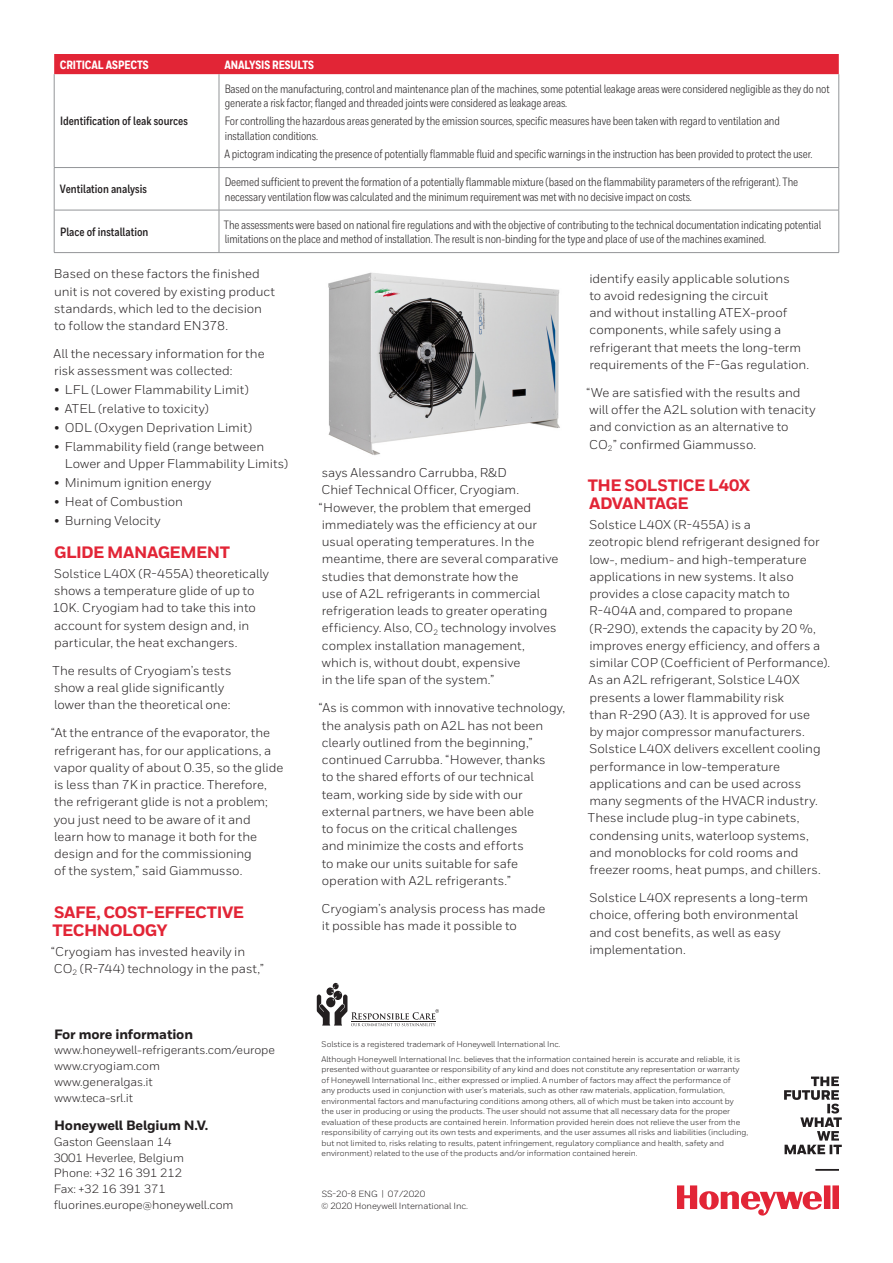
<style>
.page{position:relative;width:893px;height:1263px;background:#fff}
.page>*{position:absolute;margin:0;border:0;box-sizing:border-box;transform-origin:0 0}
.Heading_2__11_12{font:800 16.5px/18px "Honeywell Sans";letter-spacing:-.03em;color:#e22536}
.Cover__Address_Block{font:800 13.5px "Honeywell Sans";letter-spacing:-.01em;color:#231f20}
.Body__9_13_pt{font:12.75px/17.2px "Honeywell Sans";letter-spacing:-.005em;color:#231f20}
.Table__Body__nested{font:12px/14.2px "Honeywell Cond";letter-spacing:-.01em;color:#231f20}
.Cover__Address_Block-2{font:12px/15.8px "Honeywell Sans";letter-spacing:-.01em;color:#231f20}
.Table__Body__Condens{font:700 12px "Honeywell Cond";color:#231f20}
.Table__Header__Conde{font:800 12px "Honeywell Cond";letter-spacing:-.01em;color:#fff}
.Cover__Copyright{font:9px "Honeywell Sans";letter-spacing:-.01em;color:#231f20}
._25_Back__Copyright{font:8.25px/10.5px "Honeywell Sans";letter-spacing:-.01em;color:#231f20}
</style>
<div class="page">
<svg style="left:677px;top:1185px;width:162px;height:31px"></svg>
<svg style="left:784px;top:1076px;width:58px;height:95px"></svg>
<svg style="left:317px;top:983px;width:122px;height:43px"></svg>
<div style="left:54px;top:54px;width:785px;height:20px;background:#e22536"></div>
<hr style="left:219px;top:74px;width:1px;height:93px;background:#939598">
<hr style="left:54px;top:167px;width:165px;height:1px;background:#939598">
<hr style="left:54px;top:210px;width:165px;height:1px;background:#939598">
<hr style="left:54px;top:252px;width:165px;height:1px;background:#939598">
<hr style="left:219px;top:167px;width:620px;height:1px;background:#939598">
<hr style="left:219px;top:168px;width:1px;height:42px;background:#939598">
<hr style="left:219px;top:210px;width:620px;height:1px;background:#939598">
<hr style="left:219px;top:210px;width:1px;height:42px;background:#939598">
<hr style="left:219px;top:252px;width:620px;height:1px;background:#939598">
<hr style="left:838px;top:74px;width:1px;height:93px;background:#939598">
<hr style="left:838px;top:168px;width:1px;height:42px;background:#939598">
<hr style="left:838px;top:210px;width:1px;height:42px;background:#939598">
<hr style="left:54px;top:74px;width:1px;height:93px;background:#939598">
<hr style="left:54px;top:168px;width:1px;height:42px;background:#939598">
<hr style="left:54px;top:210px;width:1px;height:42px;background:#939598">
<img style="left:328px;top:272px;width:232px;height:183px">
<p class="Table__Header__Conde" style="left:60px;top:57px;width:90px">CRITICAL ASPECTS</p>
<p class="Table__Header__Conde" style="left:225px;top:57px;width:91px">ANALYSIS RESULTS</p>
<p class="Table__Body__Condens" style="left:60px;top:114px;width:129px">Identification of leak sources</p>
<p class="Table__Body__nested" style="left:225px;top:81px;width:606px">Based on the manufacturing, control and maintenance plan of the machines, some potential leakage areas were considered negligible as they do not generate a risk factor; flanged and threaded joints were considered as leakage areas.</p>
<p class="Table__Body__nested" style="left:225px;top:114px;width:557px">For controlling the hazardous areas generated by the emission sources, specific measures have been taken with regard to ventilation and installation conditions.</p>
<p class="Table__Body__nested" style="left:224px;top:147px;width:589px">A pictogram indicating the presence of potentially flammable fluid and specific warnings in the instruction has been provided to protect the user.</p>
<p class="Table__Body__Condens" style="left:60px;top:182px;width:88px">Ventilation analysis</p>
<p class="Table__Body__nested" style="left:225px;top:175px;width:575px">Deemed sufficient to prevent the formation of a potentially flammable mixture (based on the flammability parameters of the refrigerant). The necessary ventilation flow was calculated and the minimum requirement was met with no decisive impact on costs.</p>
<p class="Table__Body__Condens" style="left:60px;top:225px;width:90px">Place of installation</p>
<p class="Table__Body__nested" style="left:224px;top:218px;width:599px">The assessments were based on national fire regulations and with the objective of contributing to the technical documentation indicating potential limitations on the place and method of installation. The result is non-binding for the type and place of use of the machines examined.</p>
<p class="Body__9_13_pt" style="left:589px;top:270px;width:221px">identify easily applicable solutions<br>to avoid redesigning the circuit<br>and without installing ATEX-proof components, while safely using a refrigerant that meets the long-term requirements of the F-Gas regulation.</p>
<p class="Body__9_13_pt" style="left:586px;top:384px;width:231px">“We are satisfied with the results and will offer the A2L solution with tenacity and conviction as an alternative to CO<sub>2</sub>” confirmed Giammusso.</p>
<p class="Heading_2__11_12" style="left:588px;top:477px;width:164px">THE SOLSTICE L40X<br>ADVANTAGE</p>
<p class="Body__9_13_pt" style="left:588px;top:516px;width:244px">Solstice L40X (R-455A) is a<br>zeotropic blend refrigerant designed for low-, medium- and high-temperature applications in new systems. It also provides a close capacity match to R-404A and, compared to propane (R-290), extends the capacity by 20 %, improves energy efficiency, and offers a similar COP (Coefficient of Performance).<br>As an A2L refrigerant, Solstice L40X presents a lower flammability risk<br>than R-290 (A3). It is approved for use<br>by major compressor manufacturers.<br>Solstice L40X delivers excellent cooling performance in low-temperature applications and can be used across many segments of the HVACR industry.<br>These include plug-in type cabinets, condensing units, waterloop systems, and monoblocks for cold rooms and freezer rooms, heat pumps, and chillers.</p>
<p class="Body__9_13_pt" style="left:589px;top:889px;width:220px">Solstice L40X represents a long-term choice, offering both environmental and cost benefits, as well as easy implementation.</p>
<p class="Body__9_13_pt" style="left:54px;top:265px;width:223px">Based on these factors the finished unit is not covered by existing product standards, which led to the decision to follow the standard EN378.</p>
<p class="Body__9_13_pt" style="left:54px;top:345px;width:213px">All the necessary information for the risk assessment was collected:</p>
<p class="Body__9_13_pt" style="left:54px;top:381px;width:197px">• LFL (Lower Flammability Limit)</p>
<p class="Body__9_13_pt" style="left:54px;top:400px;width:156px">• ATEL (relative to toxicity)</p>
<p class="Body__9_13_pt" style="left:54px;top:419px;width:200px">• ODL (Oxygen Deprivation Limit)</p>
<p class="Body__9_13_pt" style="left:65px;top:438px;width:225px;text-indent:-11px">• Flammability field (range between<br>Lower and Upper Flammability Limits)</p>
<p class="Body__9_13_pt" style="left:54px;top:474px;width:159px">• Minimum ignition energy</p>
<p class="Body__9_13_pt" style="left:54px;top:493px;width:131px">• Heat of Combustion</p>
<p class="Body__9_13_pt" style="left:54px;top:512px;width:108px">• Burning Velocity</p>
<p class="Heading_2__11_12" style="left:54px;top:544px;width:178px">GLIDE MANAGEMENT</p>
<p class="Body__9_13_pt" style="left:52px;top:565px;width:218px">Solstice L40X (R-455A) theoretically shows a temperature glide of up to 10K. Cryogiam had to take this into account for system design and, in particular, the heat exchangers.</p>
<p class="Body__9_13_pt" style="left:53px;top:662px;width:180px">The results of Cryogiam’s tests show a real glide significantly lower than the theoretical one:</p>
<p class="Body__9_13_pt" style="left:51px;top:724px;width:234px">“At the entrance of the evaporator, the refrigerant has, for our applications, a vapor quality of about 0.35, so the glide is less than 7K in practice. Therefore, the refrigerant glide is not a problem; you just need to be aware of it and<br>learn how to manage it both for the design and for the commissioning<br>of the system,” said Giammusso.</p>
<p class="Heading_2__11_12" style="left:52px;top:903px;width:193px">SAFE, COST-EFFECTIVE<br>TECHNOLOGY</p>
<p class="Body__9_13_pt" style="left:51px;top:943px;width:215px">“Cryogiam has invested heavily in<br>CO<sub>2</sub> (R-744) technology in the past,”</p>
<p class="Body__9_13_pt" style="left:319px;top:464px;width:241px">says Alessandro Carrubba, R&amp;D<br>Chief Technical Officer, Cryogiam. “However, the problem that emerged immediately was the efficiency at our usual operating temperatures. In the meantime, there are several comparative studies that demonstrate how the<br>use of A2L refrigerants in commercial refrigeration leads to greater operating efficiency. Also, CO<sub>2</sub> technology involves complex installation management, which is, without doubt, expensive<br>in the life span of the system.”</p>
<p class="Body__9_13_pt" style="left:319px;top:699px;width:248px">“As is common with innovative technology, the analysis path on A2L has not been clearly outlined from the beginning,” continued Carrubba. “However, thanks<br>to the shared efforts of our technical team, working side by side with our external partners, we have been able<br>to focus on the critical challenges<br>and minimize the costs and efforts<br>to make our units suitable for safe operation with A2L refrigerants.”</p>
<p class="Body__9_13_pt" style="left:322px;top:900px;width:225px">Cryogiam’s analysis process has made it possible has made it possible to</p>
<p class="Cover__Address_Block" style="left:54px;top:1026px;width:140px">For more information</p>
<p class="Cover__Address_Block-2" style="left:54px;top:1042px;width:222px">www.honeywell-refrigerants.com/europe</p>
<p class="Cover__Address_Block-2" style="left:54px;top:1058px;width:107px">www.cryogiam.com</p>
<p class="Cover__Address_Block-2" style="left:54px;top:1074px;width:100px">www.generalgas.it</p>
<p class="Cover__Address_Block-2" style="left:54px;top:1090px;width:80px">www.teca-srl.it</p>
<p class="Cover__Address_Block" style="left:54px;top:1117px;width:156px">Honeywell Belgium N.V.</p>
<p class="Cover__Address_Block-2" style="left:53px;top:1134px;width:182px">Gaston Geenslaan 14<br>3001 Heverlee, Belgium<br>Phone: +32 16 391 212<br>Fax: +32 16 391 371 fluorines.europe@honeywell.com</p>
<p class="_25_Back__Copyright" style="left:322px;top:1039px;width:240px">Solstice is a registered trademark of Honeywell International Inc.</p>
<p class="_25_Back__Copyright" style="left:322px;top:1054px;width:428px">Although Honeywell International Inc. believes that the information contained herein is accurate and reliable, it is presented without guarantee or responsibility of any kind and does not constitute any representation or warranty of Honeywell International Inc., either expressed or implied. A number of factors may affect the performance of<br>any products used in conjunction with user’s materials, such as other raw materials, application, formulation, environmental factors and manufacturing conditions among others, all of which must be taken into account by the user in producing or using the products. The user should not assume that all necessary data for the proper evaluation of these products are contained herein. Information provided herein does not relieve the user from the responsibility of carrying out its own tests and experiments, and the user assumes all risks and liabilities (including, but not limited to, risks relating to results, patent infringement, regulatory compliance and health, safety and environment) related to the use of the products and/or information contained herein.</p>
<p class="Cover__Copyright" style="left:322px;top:1188px;width:105px">SS-20-8 ENG | 07/2020</p>
<p class="Cover__Copyright" style="left:321px;top:1200px;width:149px">© 2020 Honeywell International Inc.</p>
</div>
